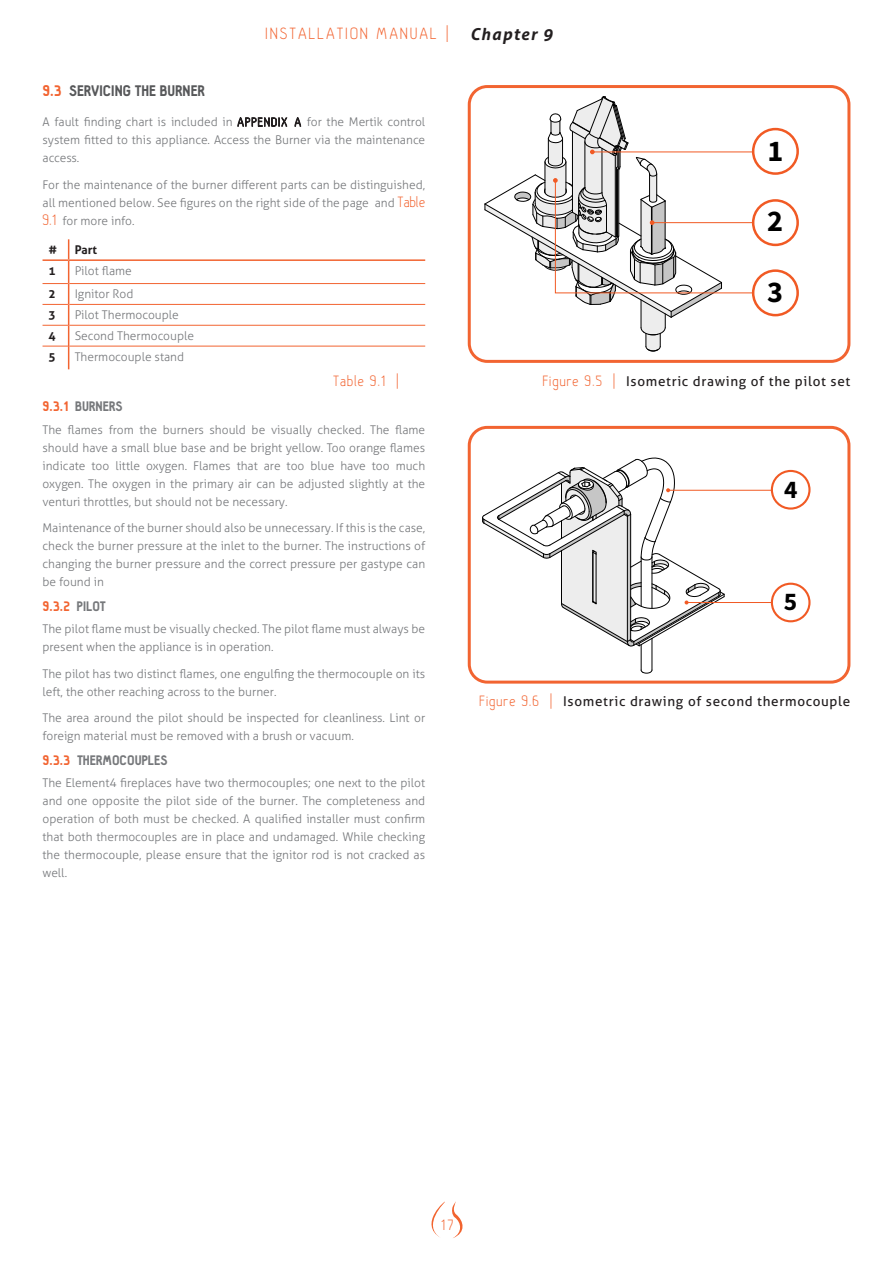
<style>
.page{position:relative;width:893px;height:1263px;background:#fff}
.page>*{position:absolute;margin:0;border:0;box-sizing:border-box;transform-origin:0 0}
.t1{font:700 30.15px "Source Sans Pro";color:#000}
.t2{font:700 25.5px "Source Sans Pro";color:#000}
.t3{font:300 18px "Hallosans";letter-spacing:.11em;color:#f26431}
.t4{font:300 16.5px "Hallosans";letter-spacing:.05em;color:#f26431}
.t5{font:900 15px "Hallosans";color:#57585a}
.t6{font:13.5px "Aller";letter-spacing:.05em;color:#231f20}
.t7{font:900 13.5px "Hallosans";color:#76787b}
.t8{font:900 13.5px "Hallosans";color:#f26431}
.t9{font:300 12px/18px "Aller";color:#76787b;text-align:justify}
.t10{font:700 12px "Aller";color:#231f20}
.s1{font-family:"Aller";font-weight:700;font-style:italic;font-size:16.5px;color:#231f20}
.s2{color:#f26431}
.s3{font-family:"Hallosans";font-size:13.5px;color:#231f20}
.s4{font-family:"Hallosans";font-size:16.5px;color:#f26431}
.s5{color:#76787b}
.s6{font-family:"Hallosans";font-weight:300;font-size:16.5px;color:#f26431}
</style>
<div class="page">
<svg style="left:431px;top:1201px;width:14px;height:36px"></svg>
<svg style="left:452px;top:1201px;width:10px;height:37px"></svg>
<hr style="left:69px;top:283px;width:356px;height:1px;background:#f26431">
<hr style="left:69px;top:304px;width:356px;height:1px;background:#f26431">
<hr style="left:69px;top:325px;width:356px;height:1px;background:#f26431">
<hr style="left:69px;top:346px;width:356px;height:1px;background:#f26431">
<svg style="left:43px;top:239px;width:26px;height:130px"></svg>
<hr style="left:43px;top:259px;width:26px;height:2px;background:#f26431">
<hr style="left:69px;top:259px;width:356px;height:2px;background:#f26431">
<div style="left:752px;top:199px;width:47px;height:47px;border:3px solid #f15a24;border-radius:50%"></div>
<div style="left:752px;top:269px;width:47px;height:47px;border:3px solid #f15a24;border-radius:50%"></div>
<div style="left:752px;top:128px;width:47px;height:47px;border:3px solid #f15a24;border-radius:50%"></div>
<svg style="left:484px;top:96px;width:270px;height:256px"></svg>
<div style="left:468px;top:85px;width:382px;height:278px;border:3px solid #f26431;border-radius:18px"></div>
<div style="left:771px;top:583px;width:39px;height:39px;border:2px solid #f15a24;border-radius:50%"></div>
<div style="left:771px;top:470px;width:39px;height:40px;border:2px solid #f15a24;border-radius:50%"></div>
<hr style="left:686px;top:602px;width:86px;height:1px;background:#f15a24">
<hr style="left:668px;top:490px;width:104px;height:1px;background:#f15a24">
<svg style="left:482px;top:457px;width:243px;height:217px"></svg>
<div style="left:468px;top:426px;width:382px;height:258px;border:3px solid #f26431;border-radius:18px"></div>
<h3 class="t3" style="left:265px;top:24px;width:289px">INSTALLATION MANUAL | <span class="s1">Chapter 9</span></h3>
<p class="t5" style="left:43px;top:82px;width:164px"><span class="s2">9.3</span> SERVICING THE BURNER</p>
<p class="t9" style="left:43px;top:113px;width:384px">A fault finding chart is included in <span class="s3">APPENDIX A</span> for the Mertik control system fitted to this appliance. Access the Burner via the maintenance access.</p>
<p class="t9" style="left:43px;top:176px;width:384px">For the maintenance of the burner different parts can be distinguished, all mentioned below. See figures on the right side of the page and <span class="s4">Table 9.1</span> for more info.</p>
<p class="t10" style="left:49px;top:242px;width:10px">#</p>
<p class="t10" style="left:75px;top:242px;width:24px">Part</p>
<p class="t10" style="left:49px;top:263px;width:9px">1</p>
<p class="t9" style="left:75px;top:262px;width:59px">Pilot flame</p>
<p class="t10" style="left:49px;top:287px;width:9px">2</p>
<p class="t9" style="left:75px;top:285px;width:60px">Ignitor Rod</p>
<p class="t10" style="left:49px;top:308px;width:9px">3</p>
<p class="t9" style="left:75px;top:306px;width:106px">Pilot Thermocouple</p>
<p class="t10" style="left:49px;top:328px;width:9px">4</p>
<p class="t9" style="left:75px;top:327px;width:121px">Second Thermocouple</p>
<p class="t10" style="left:49px;top:349px;width:9px">5</p>
<p class="t9" style="left:75px;top:348px;width:111px">Thermocouple stand</p>
<p class="t4" style="left:333px;top:372px;width:68px">Table 9.1 |</p>
<p class="t7" style="left:43px;top:399px;width:82px"><span class="s2">9.3.1</span> BURNERS</p>
<p class="t9" style="left:43px;top:420px;width:384px">The flames from the burners should be visually checked. The flame should have a small blue base and be bright yellow. Too orange flames indicate too little oxygen. Flames that are too blue have too much oxygen. The oxygen in the primary air can be adjusted slightly at the venturi throttles, but should not be necessary.</p>
<p class="t9" style="left:43px;top:519px;width:384px">Maintenance of the burner should also be unnecessary. If this is the case, check the burner pressure at the inlet to the burner. The instructions of changing the burner pressure and the correct pressure per gastype can be found in</p>
<p class="t8" style="left:43px;top:599px;width:65px">9.3.2 <span class="s5">PILOT</span></p>
<p class="t9" style="left:43px;top:620px;width:384px">The pilot flame must be visually checked. The pilot flame must always be present when the appliance is in operation.</p>
<p class="t9" style="left:43px;top:664px;width:384px">The pilot has two distinct flames, one engulfing the thermocouple on its left, the other reaching across to the burner.</p>
<p class="t9" style="left:43px;top:709px;width:384px">The area around the pilot should be inspected for cleanliness. Lint or foreign material must be removed with a brush or vacuum.</p>
<p class="t7" style="left:43px;top:753px;width:127px"><span class="s2">9.3.3</span> THERMOCOUPLES</p>
<p class="t9" style="left:43px;top:774px;width:384px">The Element4 fireplaces have two thermocouples; one next to the pilot and one opposite the pilot side of the burner. The completeness and operation of both must be checked. A qualified installer must confirm that both thermocouples are in place and undamaged. While checking the thermocouple, please ensure that the ignitor rod is not cracked as well.</p>
<p class="t1" style="left:768px;top:131px;width:17px">1</p>
<p class="t1" style="left:767px;top:201px;width:17px">2</p>
<p class="t1" style="left:767px;top:272px;width:17px">3</p>
<p class="t6" style="left:543px;top:373px;width:309px"><span class="s6">Figure 9.5 |</span> Isometric drawing of the pilot set</p>
<p class="t2" style="left:784px;top:472px;width:15px">4</p>
<p class="t2" style="left:784px;top:584px;width:15px">5</p>
<p class="t6" style="left:480px;top:693px;width:372px"><span class="s6">Figure 9.6 |</span> Isometric drawing of second thermocouple</p>
<h3 class="t4" style="left:441px;top:1216px;width:14px">17</h3>
</div>
